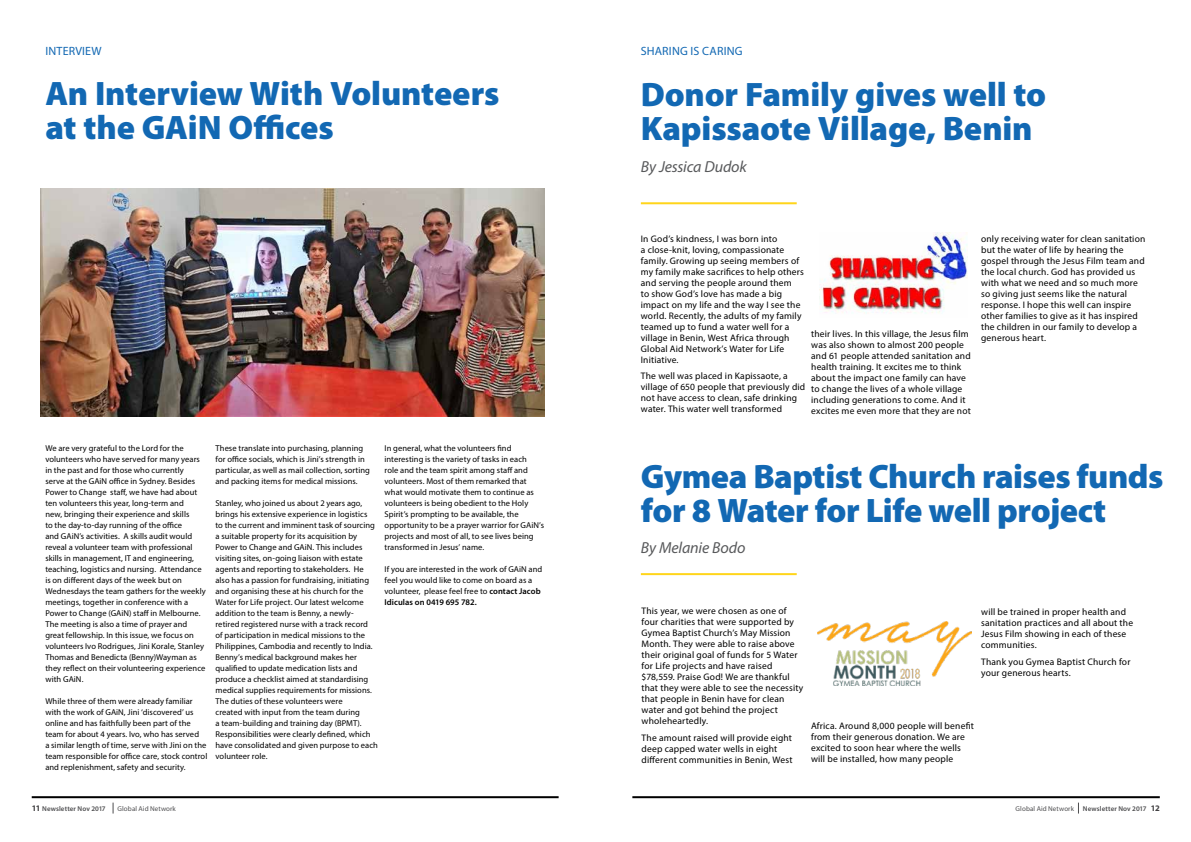
<style>
.page{position:relative;width:1191px;height:842px;background:#fff}
.page>*{position:absolute;margin:0;border:0;box-sizing:border-box;transform-origin:0 0}
.t1{font:900 34px/34px "Myriad Pro";letter-spacing:-.01em;color:#1268b3}
.t2{font:italic 16px "Myriad Pro";letter-spacing:-.01em;color:#58595b}
.t3{font:12px "Myriad Pro";letter-spacing:.015em;color:#1268b3}
.t4{font:9.5px/11px "Myriad Pro";letter-spacing:.015em;color:#000}
.t5{font:8.5px/11px "Myriad Pro";letter-spacing:.005em;color:#000}
.t6{font:600 7px "Myriad Pro";letter-spacing:.015em;color:#4d4d4f}
.t7{font:7px "Myriad Pro";letter-spacing:.015em;color:#4d4d4f}
.s1{font-weight:600}
.s2{font-weight:700;font-size:8.5px;color:#414042}
</style>
<div class="page">
<img style="left:40px;top:188px;width:505px;height:228px">
<hr style="left:641px;top:202px;width:155px;height:2px;background:#ffd51a">
<hr style="left:641px;top:573px;width:155px;height:2px;background:#ffd51a">
<img style="left:819px;top:233px;width:148px;height:81px">
<img style="left:817px;top:622px;width:154px;height:63px">
<hr style="left:632px;top:796px;width:527px;height:2px;background:#000">
<hr style="left:32px;top:796px;width:526px;height:2px;background:#000">
<h3 class="t3" style="left:45px;top:43px;width:58px">INTERVIEW</h3>
<h1 class="t1" style="left:45px;top:77px;width:455px">An Interview With Volunteers at the GAiN Offices</h1>
<p class="t5" style="left:45px;top:443px;width:162px">We are very grateful to the Lord for the volunteers who have served for many years in the past and for those who currently<br>serve at the GAiN office in Sydney. Besides Power to Change staff, we have had about ten volunteers this year, long-term and<br>new, bringing their experience and skills<br>to the day-to-day running of the office<br>and GAiN’s activities. A skills audit would reveal a volunteer team with professional skills in management, IT and engineering, teaching, logistics and nursing. Attendance is on different days of the week but on Wednesdays the team gathers for the weekly meetings, together in conference with a Power to Change (GAiN) staff in Melbourne.<br>The meeting is also a time of prayer and great fellowship. In this issue, we focus on volunteers Ivo Rodrigues, Jini Korale, Stanley Thomas and Benedicta (Benny)Wayman as they reflect on their volunteering experience with GAiN.</p>
<p class="t5" style="left:45px;top:695px;width:163px">While three of them were already familiar with the work of GAiN, Jini ‘discovered’ us online and has faithfully been part of the team for about 4 years. Ivo, who has served<br>a similar length of time, serve with Jini on the team responsible for office care, stock control and replenishment, safety and security.</p>
<p class="t5" style="left:384px;top:442px;width:161px">In general, what the volunteers find interesting is the variety of tasks in each<br>role and the team spirit among staff and volunteers. Most of them remarked that what would motivate them to continue as volunteers is being obedient to the Holy Spirit’s prompting to be available, the opportunity to be a prayer warrior for GAiN’s projects and most of all, to see lives being transformed in Jesus’ name.</p>
<p class="t5" style="left:384px;top:563px;width:159px">If you are interested in the work of GAiN and feel you would like to come on board as a volunteer, please feel free to <span class="s1">contact Jacob Idiculas on 0419 695 782.</span></p>
<p class="t5" style="left:215px;top:443px;width:156px">These translate into purchasing, planning for office socials, which is Jini’s strength in particular, as well as mail collection, sorting and packing items for medical missions.</p>
<p class="t5" style="left:215px;top:498px;width:164px">Stanley, who joined us about 2 years ago, brings his extensive experience in logistics<br>to the current and imminent task of sourcing a suitable property for its acquisition by Power to Change and GAiN. This includes visiting sites, on-going liaison with estate agents and reporting to stakeholders. He also has a passion for fundraising, initiating and organising these at his church for the Water for Life project. Our latest welcome addition to the team is Benny, a newly&shy;retired registered nurse with a track record<br>of participation in medical missions to the Philippines, Cambodia and recently to India.<br>Benny’s medical background makes her qualified to update medication lists and produce a checklist aimed at standardising medical supplies requirements for missions.<br>The duties of these volunteers were<br>created with input from the team during<br>a team-building and training day (BPMT).<br>Responsibilities were clearly defined, which have consolidated and given purpose to each volunteer role.</p>
<h3 class="t3" style="left:641px;top:43px;width:103px">SHARING IS CARING</h3>
<h1 class="t1" style="left:641px;top:78px;width:407px">Donor Family gives well to<br>Kapissaote Village, Benin</h1>
<h2 class="t2" style="left:641px;top:157px;width:107px">By Jessica Dudok</h2>
<p class="t4" style="left:641px;top:233px;width:165px">In God’s kindness, I was born into<br>a close-knit, loving, compassionate family. Growing up seeing members of my family make sacrifices to help others and serving the people around them<br>to show God’s love has made a big impact on my life and the way I see the world. Recently, the adults of my family teamed up to fund a water well for a village in Benin, West Africa through Global Aid Network’s Water for Life Initiative.</p>
<p class="t4" style="left:641px;top:370px;width:166px">The well was placed in Kapissaote, a village of 650 people that previously did not have access to clean, safe drinking water. This water well transformed</p>
<p class="t4" style="left:811px;top:328px;width:161px">their lives. In this village, the Jesus film was also shown to almost 200 people and 61 people attended sanitation and health training. It excites me to think about the impact one family can have to change the lives of a whole village including generations to come. And it excites me even more that they are not</p>
<p class="t4" style="left:981px;top:233px;width:166px">only receiving water for clean sanitation but the water of life by hearing the gospel through the Jesus Film team and the local church. God has provided us with what we need and so much more so giving just seems like the natural response. I hope this well can inspire other families to give as it has inspired the children in our family to develop a generous heart.</p>
<h1 class="t1" style="left:641px;top:459px;width:524px">Gymea Baptist Church raises funds for 8 Water for Life well project</h1>
<h2 class="t2" style="left:641px;top:538px;width:106px">By Melanie Bodo</h2>
<p class="t4" style="left:641px;top:606px;width:163px">This year, we were chosen as one of four charities that were supported by Gymea Baptist Church’s May Mission Month. They were able to raise above their original goal of funds for 5 Water for Life projects and have raised $78,559. Praise God! We are thankful that they were able to see the necessity that people in Benin have for clean water and got behind the project wholeheartedly.</p>
<p class="t4" style="left:641px;top:732px;width:152px">The amount raised will provide eight deep capped water wells in eight different communities in Benin, West</p>
<p class="t4" style="left:981px;top:606px;width:153px">will be trained in proper health and sanitation practices and all about the<br>Jesus Film showing in each of these communities.</p>
<p class="t4" style="left:981px;top:656px;width:151px">Thank you Gymea Baptist Church for your generous hearts.</p>
<p class="t4" style="left:811px;top:720px;width:164px">Africa. Around 8,000 people will benefit from their generous donation. We are excited to soon hear where the wells will be installed, how many people</p>
<p class="t6" style="left:32px;top:804px;width:75px"><span class="s2">11</span> Newsletter Nov 2017</p>
<p class="t7" style="left:118px;top:804px;width:60px">Global Aid Network</p>
<p class="t7" style="left:1015px;top:804px;width:60px">Global Aid Network</p>
<p class="t6" style="left:1083px;top:804px;width:78px">Newsletter Nov 2017 <span class="s2">12</span></p>
</div>
